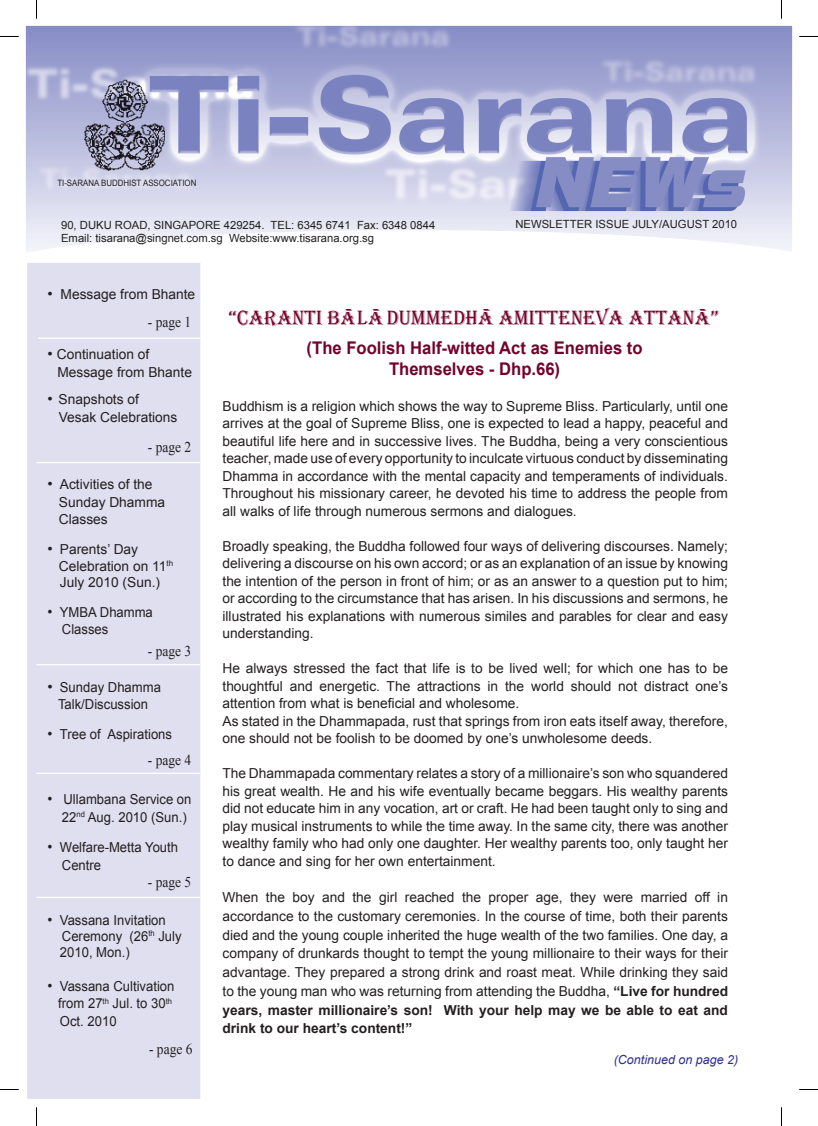
<style>
.page{position:relative;width:818px;height:1126px;background:#fff}
.page>*{position:absolute;margin:0;border:0;box-sizing:border-box;transform-origin:0 0}
.t1{font:21.25px "Algerian";color:#72032a;scale:.95 1}
.t2{font:700 17.5px "Arial";color:#72032a;scale:.95 1}
.t3{font:15px "Times New Roman";color:#231f20;scale:.9 1}
.zheng_wen{font:13.75px/17.5px "Arial";color:#231f20;text-align:justify}
.zheng_wen-2{font:13.75px/16.2px "Arial";color:#231f20;scale:.95 1}
.t4{font:italic 12.5px "Arial";color:#2e3092}
.t5{font:11.25px "Arial";color:#231f20}
.t6{font:8.75px "Arial";color:#231f20;scale:.9 1}
.s1{font-size:15px}
.s2{font-weight:700}
</style>
<div class="page">
<div style="left:26px;top:262px;width:175px;height:837px;background:#e0dfef"></div>
<div style="left:26px;top:261px;width:175px;height:838px;border:1px solid #fff"></div>
<img style="left:26px;top:26px;width:765px;height:226px">
<img style="left:84px;top:79px;width:81px;height:92px">
<hr style="left:38px;top:337px;width:163px;height:2px;background:#fff">
<hr style="left:36px;top:462px;width:164px;height:1px;background:#fff">
<hr style="left:36px;top:664px;width:164px;height:1px;background:#fff">
<hr style="left:36px;top:772px;width:164px;height:1px;background:#fff">
<hr style="left:36px;top:896px;width:164px;height:1px;background:#fff">
<svg style="left:0;top:36px;width:19px;height:1px"></svg>
<svg style="left:799px;top:36px;width:18px;height:1px"></svg>
<svg style="left:0;top:1089px;width:19px;height:1px"></svg>
<svg style="left:799px;top:1089px;width:18px;height:1px"></svg>
<svg style="left:36px;top:0;width:1px;height:19px"></svg>
<svg style="left:36px;top:1107px;width:1px;height:18px"></svg>
<p class="t6" style="left:57px;top:177px;width:156px">TI-SARANA BUDDHIST ASSOCIATION</p>
<p class="t5" style="left:61px;top:217px;width:375px">90, DUKU ROAD, SINGAPORE 429254. TEL: 6345 6741 Fax: 6348 0844</p>
<p class="t5" style="left:61px;top:231px;width:314px">Email: tisarana@singnet.com.sg Website:www.tisarana.org.sg</p>
<p class="zheng_wen" style="left:47px;top:286px;width:149px"><span class="s1">•</span> Message from Bhante</p>
<p class="t5" style="left:515px;top:217px;width:223px">NEWSLETTER ISSUE JULY/AUGUST 2010</p>
<p class="t3" style="left:148px;top:311px;width:50px">- page 1</p>
<p class="t1" style="left:229px;top:306px;width:517px">“CARANTI BA- LA- DUMMEDHA- AMITTENEVA ATTANA- ”</p>
<p class="t2" style="left:306px;top:336px;width:355px">(The Foolish Half-witted Act as Enemies to</p>
<p class="t2" style="left:389px;top:357px;width:181px">Themselves - Dhp.66)</p>
<p class="zheng_wen" style="left:222px;top:397px;width:506px">Buddhism is a religion which shows the way to Supreme Bliss. Particularly, until one arrives at the goal of Supreme Bliss, one is expected to lead a happy, peaceful and beautiful life here and in successive lives. The Buddha, being a very conscientious teacher, made use of every opportunity to inculcate virtuous conduct by disseminating Dhamma in accordance with the mental capacity and temperaments of individuals.<br>Throughout his missionary career, he devoted his time to address the people from all walks of life through numerous sermons and dialogues.</p>
<p class="zheng_wen" style="left:222px;top:537px;width:506px">Broadly speaking, the Buddha followed four ways of delivering discourses. Namely; delivering a discourse on his own accord; or as an explanation of an issue by knowing the intention of the person in front of him; or as an answer to a question put to him; or according to the circumstance that has arisen. In his discussions and sermons, he illustrated his explanations with numerous similes and parables for clear and easy understanding.</p>
<p class="zheng_wen" style="left:222px;top:659px;width:506px">He always stressed the fact that life is to be lived well; for which one has to be thoughtful and energetic. The attractions in the world should not distract one’s attention from what is beneficial and wholesome.</p>
<p class="zheng_wen" style="left:222px;top:712px;width:506px">As stated in the Dhammapada, rust that springs from iron eats itself away, therefore, one should not be foolish to be doomed by one’s unwholesome deeds.</p>
<p class="zheng_wen" style="left:222px;top:764px;width:506px">The Dhammapada commentary relates a story of a millionaire’s son who squandered his great wealth. He and his wife eventually became beggars. His wealthy parents did not educate him in any vocation, art or craft. He had been taught only to sing and play musical instruments to while the time away. In the same city, there was another wealthy family who had only one daughter. Her wealthy parents too, only taught her to dance and sing for her own entertainment.</p>
<p class="zheng_wen" style="left:222px;top:887px;width:506px;line-height:18.8px">When the boy and the girl reached the proper age, they were married off in accordance to the customary ceremonies. In the course of time, both their parents died and the young couple inherited the huge wealth of the two families. One day, a company of drunkards thought to tempt the young millionaire to their ways for their advantage. They prepared a strong drink and roast meat. While drinking they said to the young man who was returning from attending the Buddha, <span class="s2">“Live for hundred years, master millionaire’s son! With your help may we be able to eat and drink to our heart’s content!”</span></p>
<p class="zheng_wen" style="left:57px;top:346px;width:136px;text-indent:-10px"><span class="s1">•</span> Continuation of<br>Message from Bhante</p>
<p class="zheng_wen" style="left:47px;top:391px;width:93px"><span class="s1">•</span> Snapshots of</p>
<p class="zheng_wen" style="left:59px;top:408px;width:120px">Vesak Celebrations</p>
<p class="t3" style="left:148px;top:437px;width:50px">- page 2</p>
<p class="zheng_wen" style="left:47px;top:476px;width:106px"><span class="s1">•</span> Activities of the</p>
<p class="zheng_wen" style="left:59px;top:493px;width:108px">Sunday Dhamma</p>
<p class="zheng_wen" style="left:59px;top:511px;width:50px">Classes</p>
<p class="zheng_wen" style="left:47px;top:541px;width:92px"><span class="s1">•</span> Parents’ Day</p>
<p class="zheng_wen" style="left:59px;top:557px;width:116px;line-height:16.2px">Celebration on 11<sup>th<br></sup>July 2010 (Sun.)</p>
<p class="zheng_wen-2" style="left:47px;top:604px;width:112px"><span class="s1">•</span> YMBA Dhamma</p>
<p class="zheng_wen-2" style="left:62px;top:621px;width:50px">Classes</p>
<p class="t3" style="left:148px;top:641px;width:50px">- page 3</p>
<p class="zheng_wen-2" style="left:47px;top:679px;width:121px"><span class="s1">•</span> Sunday Dhamma</p>
<p class="zheng_wen-2" style="left:58px;top:696px;width:96px">Talk/Discussion</p>
<p class="zheng_wen-2" style="left:47px;top:726px;width:133px"><span class="s1">•</span> Tree of Aspirations</p>
<p class="t3" style="left:148px;top:750px;width:50px">- page 4</p>
<p class="zheng_wen-2" style="left:47px;top:791px;width:153px"><span class="s1">•</span> Ullambana Service on</p>
<p class="zheng_wen-2" style="left:62px;top:809px;width:133px">22<sup>nd</sup> Aug. 2010 (Sun.)</p>
<p class="zheng_wen-2" style="left:47px;top:839px;width:139px"><span class="s1">•</span> Welfare-Metta Youth</p>
<p class="zheng_wen-2" style="left:62px;top:856px;width:43px">Centre</p>
<p class="t3" style="left:148px;top:872px;width:50px">- page 5</p>
<p class="zheng_wen-2" style="left:47px;top:911px;width:126px"><span class="s1">•</span> Vassana Invitation</p>
<p class="zheng_wen-2" style="left:60px;top:927px;width:130px">Ceremony (26<sup>th</sup> July<br>2010, Mon.)</p>
<p class="zheng_wen-2" style="left:47px;top:977px;width:135px"><span class="s1">•</span> Vassana Cultivation</p>
<p class="zheng_wen-2" style="left:58px;top:994px;width:121px;line-height:17.5px">from 27<sup>th</sup> Jul. to 30<sup>th<br></sup>Oct. 2010</p>
<p class="t3" style="left:149px;top:1038px;width:50px">- page 6</p>
<p class="t4" style="left:613px;top:1051px;width:126px">(Continued on page 2)</p>
</div>
